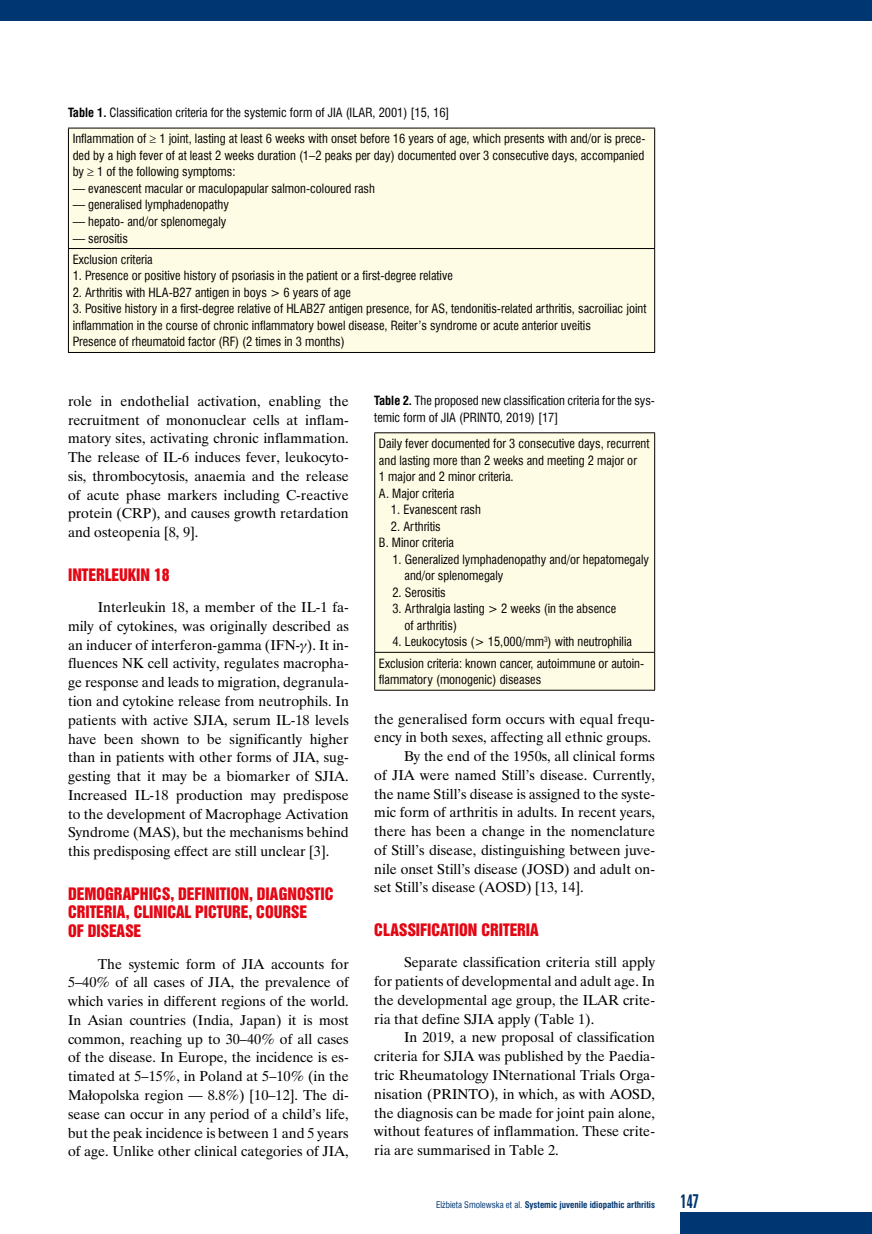
<style>
.page{position:relative;width:872px;height:1234px;background:#fff}
.page>*{position:absolute;margin:0;border:0;box-sizing:border-box;transform-origin:0 0}
.t1{font:18px "Swis 924 EU";color:#003671}
.t2{font:15.75px/18.8px "Swis 921 EU";color:#e30613}
.t3{font:14.25px/18.8px "Time Ibis EE";color:#000;text-align:justify}
.t4{font:12.45px/16.5px "Swis 721 Cn EU";color:#000}
.t5{font:700 9px "Swis 721 Cn EU";color:#003671}
.s1{font-weight:700}
.s2{font-weight:400}
</style>
<div class="page">
<div style="left:680px;top:1212px;width:192px;height:21px;background:#003671"></div>
<div style="left:0;top:0;width:872px;height:21px;background:#003671"></div>
<div style="left:69px;top:129px;width:585px;height:223px;background:#fffce5"></div>
<hr style="left:68px;top:248px;width:587px;height:1px;background:#000">
<hr style="left:68px;top:128px;width:587px;height:1px;background:#000">
<hr style="left:68px;top:128px;width:1px;height:120px;background:#000">
<hr style="left:654px;top:128px;width:1px;height:120px;background:#000">
<hr style="left:68px;top:249px;width:1px;height:103px;background:#000">
<hr style="left:654px;top:249px;width:1px;height:103px;background:#000">
<hr style="left:68px;top:352px;width:587px;height:1px;background:#000">
<div style="left:375px;top:433px;width:279px;height:256px;background:#fffce5"></div>
<hr style="left:374px;top:651px;width:281px;height:1px;background:#000">
<hr style="left:374px;top:432px;width:281px;height:1px;background:#000">
<hr style="left:374px;top:433px;width:1px;height:218px;background:#000">
<hr style="left:654px;top:433px;width:1px;height:218px;background:#000">
<hr style="left:374px;top:652px;width:1px;height:37px;background:#000">
<hr style="left:654px;top:652px;width:1px;height:37px;background:#000">
<hr style="left:374px;top:689px;width:281px;height:1px;background:#000">
<p class="t4" style="left:73px;top:99px;width:574px;line-height:26.5px;text-indent:-5px"><span class="s1">Table 1.</span> Classification criteria for the systemic form of JIA (ILAR, 2001) [15, 16]<br>Inflammation of ≥ 1 joint, lasting at least 6 weeks with onset before 16 years of age, which presents with and/or is prece-</p>
<p class="t4" style="left:73px;top:147px;width:573px">ded by a high fever of at least 2 weeks duration (1–2 peaks per day) documented over 3 consecutive days, accompanied by ≥ 1 of the following symptoms:</p>
<p class="t4" style="left:73px;top:180px;width:304px">— evanescent macular or maculopapular salmon-coloured rash</p>
<p class="t4" style="left:73px;top:197px;width:158px">— generalised lymphadenopathy</p>
<p class="t4" style="left:73px;top:213px;width:155px">— hepato- and/or splenomegaly</p>
<p class="t4" style="left:73px;top:227px;width:82px;line-height:21.3px">— serositis<br>Exclusion criteria</p>
<p class="t4" style="left:73px;top:267px;width:382px">1. Presence or positive history of psoriasis in the patient or a first-degree relative</p>
<p class="t4" style="left:73px;top:284px;width:280px">2. Arthritis with HLA-B27 antigen in boys &gt; 6 years of age</p>
<p class="t4" style="left:73px;top:300px;width:575px">3. Positive history in a first-degree relative of HLAB27 antigen presence, for AS, tendonitis-related arthritis, sacroiliac joint inflammation in the course of chronic inflammatory bowel disease, Reiter’s syndrome or acute anterior uveitis<br>Presence of rheumatoid factor (RF) (2 times in 3 months)</p>
<p class="t3" style="left:68px;top:391px;width:282px">role in endothelial activation, enabling the recruitment of mononuclear cells at inflam&shy;matory sites, activating chronic inflammation.<br>The release of IL-6 induces fever, leukocyto&shy;sis, thrombocytosis, anaemia and the release of acute phase markers including C-reactive protein (CRP), and causes growth retardation and osteopenia [8, 9].</p>
<p class="t2" style="left:68px;top:564px;width:103px">INTERLEUKIN 18</p>
<p class="t3" style="left:68px;top:597px;width:282px;text-indent:30px">Interleukin 18, a member of the IL-1 fa&shy;mily of cytokines, was originally described as an inducer of interferon-gamma (IFN- ). It in&shy;fluences NK cell activity, regulates macropha&shy;ge response and leads to migration, degranula&shy;tion and cytokine release from neutrophils. In patients with active SJIA, serum IL-18 levels have been shown to be significantly higher than in patients with other forms of JIA, sug&shy;gesting that it may be a biomarker of SJIA.<br>Increased IL-18 production may predispose to the development of Macrophage Activation Syndrome (MAS), but the mechanisms behind this predisposing effect are still unclear [3].</p>
<p class="t2" style="left:68px;top:883px;width:267px">DEMOGRAPHICS, DEFINITION, DIAGNOSTIC<br>CRITERIA, CLINICAL PICTURE, COURSE<br>OF DISEASE</p>
<p class="t3" style="left:68px;top:953px;width:282px;text-indent:30px">The systemic form of JIA accounts for 5–40% of all cases of JIA, the prevalence of which varies in different regions of the world.<br>In Asian countries (India, Japan) it is most common, reaching up to 30–40% of all cases of the disease. In Europe, the incidence is es&shy;timated at 5–15%, in Poland at 5–10% (in the Małopolska region — 8.8%) [10–12]. The di&shy;sease can occur in any period of a child’s life, but the peak incidence is between 1 and 5 years of age. Unlike other clinical categories of JIA,</p>
<p class="t4" style="left:374px;top:392px;width:282px"><span class="s1">Table 2.</span> The proposed new classification criteria for the sys&shy;temic form of JIA (PRINTO, 2019) [17]</p>
<p class="t4" style="left:379px;top:435px;width:272px">Daily fever documented for 3 consecutive days, recurrent and lasting more than 2 weeks and meeting 2 major or<br>1 major and 2 minor criteria.<br>A. Major criteria</p>
<p class="t4" style="left:391px;top:501px;width:92px">1. Evanescent rash</p>
<p class="t4" style="left:379px;top:518px;width:77px;text-align:center">2. Arthritis<br>B. Minor criteria</p>
<p class="t4" style="left:404px;top:551px;width:246px;text-indent:-12px">1. Generalized lymphadenopathy and/or hepatomegaly and/or splenomegaly</p>
<p class="t4" style="left:392px;top:584px;width:55px">2. Serositis</p>
<p class="t4" style="left:404px;top:600px;width:213px;text-indent:-12px">3. Arthralgia lasting &gt; 2 weeks (in the absence of arthritis)</p>
<p class="t4" style="left:379px;top:631px;width:267px;line-height:21.5px;text-align:center">4. Leukocytosis (&gt; 15,000/mm<sup>3</sup>) with neutrophilia<br>Exclusion criteria: known cancer, autoimmune or autoin-</p>
<p class="t4" style="left:379px;top:671px;width:164px">flammatory (monogenic) diseases</p>
<p class="t3" style="left:374px;top:709px;width:282px">the generalised form occurs with equal frequ-</p>
<p class="t3" style="left:374px;top:727px;width:278px">ency in both sexes, affecting all ethnic groups.</p>
<p class="t3" style="left:404px;top:746px;width:252px">By the end of the 1950s, all clinical forms</p>
<p class="t3" style="left:374px;top:765px;width:282px">of JIA were named Still’s disease. Currently,</p>
<p class="t3" style="left:374px;top:784px;width:282px">the name Still’s disease is assigned to the syste-</p>
<p class="t3" style="left:374px;top:802px;width:282px">mic form of arthritis in adults. In recent years,</p>
<p class="t3" style="left:374px;top:821px;width:282px">there has been a change in the nomenclature</p>
<p class="t3" style="left:374px;top:840px;width:282px">of Still’s disease, distinguishing between juve-</p>
<p class="t3" style="left:374px;top:859px;width:282px">nile onset Still’s disease (JOSD) and adult on-</p>
<p class="t3" style="left:374px;top:877px;width:211px">set Still’s disease (AOSD) [13, 14].</p>
<p class="t2" style="left:374px;top:919px;width:166px">CLASSIFICATION CRITERIA</p>
<p class="t3" style="left:374px;top:952px;width:282px;text-indent:30px">Separate classification criteria still apply for patients of developmental and adult age. In the developmental age group, the ILAR crite&shy;ria that define SJIA apply (Table 1).</p>
<p class="t3" style="left:374px;top:1027px;width:282px;text-indent:30px">In 2019, a new proposal of classification criteria for SJIA was published by the Paedia&shy;tric Rheumatology INternational Trials Orga&shy;nisation (PRINTO), in which, as with AOSD, the diagnosis can be made for joint pain alone, without features of inflammation. These crite&shy;ria are summarised in Table 2.</p>
<p class="t5" style="left:436px;top:1198px;width:220px"><span class="s2">Elżbieta Smolewska et al.</span> Systemic juvenile idiopathic arthritis</p>
<p class="t1" style="left:680px;top:1189px;width:20px">147</p>
</div>
